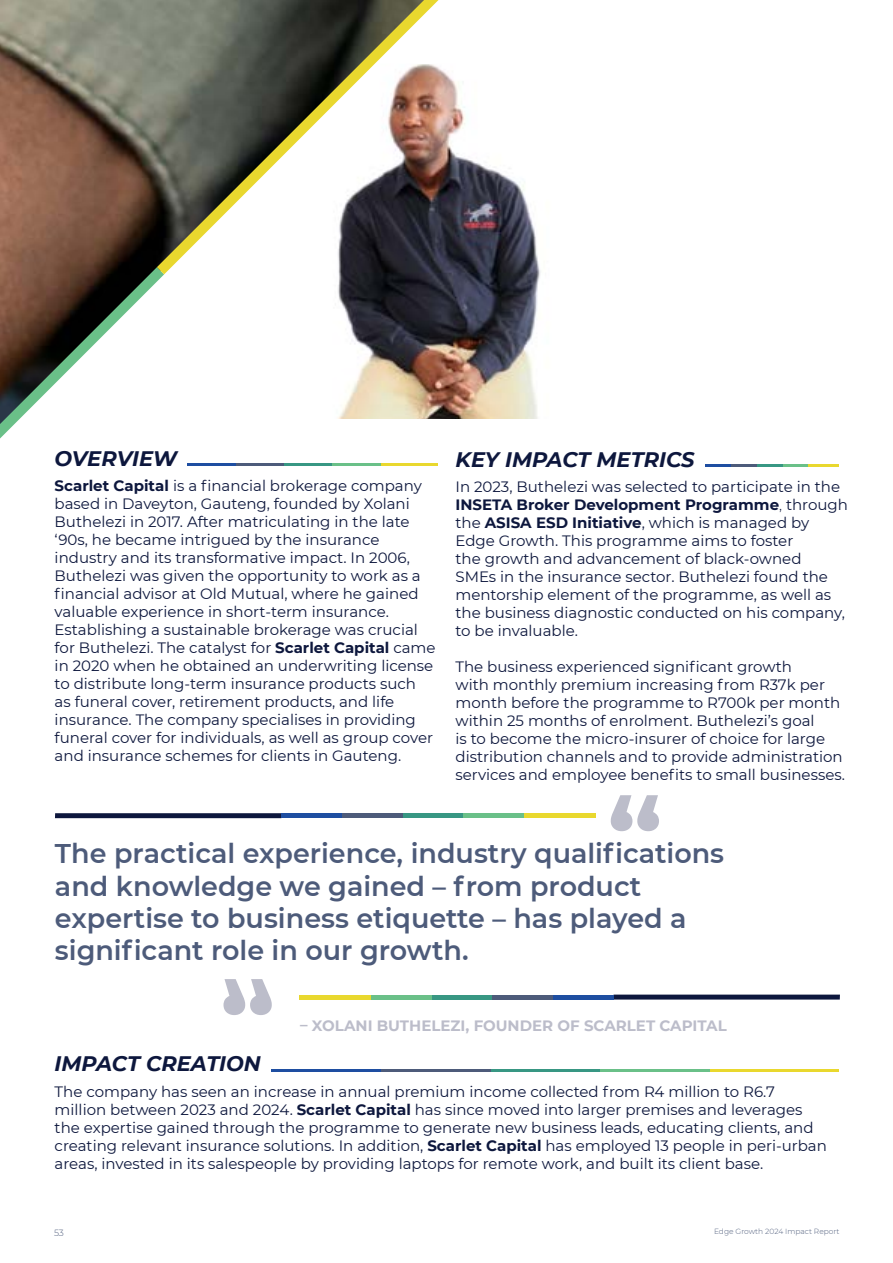
<style>
.page{position:relative;width:893px;height:1263px;background:#fff}
.page>*{position:absolute;margin:0;border:0;box-sizing:border-box;transform-origin:0 0}
.t1{font:600 27px/32.4px "Montserrat";color:#4d5b7a}
.t2{font:italic 700 21px "Montserrat";color:#0d173d}
.t3{font:15px/18px "Montserrat";color:#0d173d}
.t4{font:700 15px "Montserrat";color:#bcbdca}
.t5{font:300 9px "Montserrat";color:#4d5b7a}
.t6{font:300 7.5px "Montserrat";color:#4d5b7a}
.s1{font-weight:700}
.s2{font-weight:300}
</style>
<div class="page">
<img style="left:431px;top:67px;width:110px;height:351px">
<svg style="left:223px;top:979px;width:49px;height:36px"></svg>
<svg style="left:611px;top:795px;width:48px;height:36px"></svg>
<div style="left:55px;top:813px;width:226px;height:5px;background:#0d173d"></div>
<div style="left:281px;top:813px;width:61px;height:5px;background:#1e4ea1"></div>
<div style="left:342px;top:813px;width:61px;height:5px;background:#4d5b7a"></div>
<div style="left:403px;top:813px;width:60px;height:5px;background:#389783"></div>
<div style="left:463px;top:813px;width:61px;height:5px;background:#6ac088"></div>
<div style="left:524px;top:813px;width:71px;height:5px;background:#e9d82e"></div>
<div style="left:614px;top:994px;width:226px;height:5px;background:#0d173d"></div>
<div style="left:553px;top:994px;width:61px;height:5px;background:#1e4ea1"></div>
<div style="left:492px;top:994px;width:61px;height:5px;background:#4d5b7a"></div>
<div style="left:431px;top:994px;width:61px;height:5px;background:#389783"></div>
<div style="left:371px;top:994px;width:60px;height:5px;background:#6ac088"></div>
<div style="left:300px;top:994px;width:71px;height:5px;background:#e9d82e"></div>
<img style="left:0;top:0;width:431px;height:419px">
<svg style="left:0;top:267px;width:164px;height:171px"></svg>
<svg style="left:157px;top:0;width:281px;height:274px"></svg>
<hr style="left:188px;top:463px;width:48px;height:3px;background:#1e4ea1">
<hr style="left:236px;top:463px;width:48px;height:3px;background:#4d5b7a">
<hr style="left:284px;top:463px;width:49px;height:3px;background:#389783">
<hr style="left:333px;top:463px;width:48px;height:3px;background:#6ac088">
<hr style="left:381px;top:463px;width:56px;height:3px;background:#e9d82e">
<hr style="left:705px;top:464px;width:26px;height:2px;background:#1e4ea1">
<hr style="left:731px;top:464px;width:26px;height:2px;background:#4d5b7a">
<hr style="left:757px;top:464px;width:26px;height:2px;background:#389783">
<hr style="left:783px;top:464px;width:26px;height:2px;background:#6ac088">
<hr style="left:809px;top:464px;width:30px;height:2px;background:#e9d82e">
<hr style="left:271px;top:1069px;width:110px;height:2px;background:#1e4ea1">
<hr style="left:381px;top:1069px;width:110px;height:2px;background:#4d5b7a">
<hr style="left:491px;top:1069px;width:110px;height:2px;background:#389783">
<hr style="left:601px;top:1069px;width:109px;height:2px;background:#6ac088">
<hr style="left:710px;top:1069px;width:129px;height:2px;background:#e9d82e">
<p class="t2" style="left:55px;top:443px;width:124px">OVERVIEW</p>
<p class="t2" style="left:455px;top:444px;width:241px">KEY IMPACT METRICS</p>
<p class="t3" style="left:55px;top:476px;width:382px"><span class="s1">Scarlet Capital</span> is a financial brokerage company based in Daveyton, Gauteng, founded by Xolani Buthelezi in 2017. After matriculating in the late ‘90s, he became intrigued by the insurance industry and its transformative impact. In 2006, Buthelezi was given the opportunity to work as a financial advisor at Old Mutual, where he gained valuable experience in short-term insurance.<br>Establishing a sustainable brokerage was crucial for Buthelezi. The catalyst for <span class="s1">Scarlet Capital</span> came in 2020 when he obtained an underwriting license to distribute long-term insurance products such as funeral cover, retirement products, and life insurance. The company specialises in providing funeral cover for individuals, as well as group cover and insurance schemes for clients in Gauteng.</p>
<p class="t3" style="left:455px;top:477px;width:394px">In 2023, Buthelezi was selected to participate in the <span class="s1">INSETA Broker Development Programme</span><span class="s2">,</span> through the <span class="s1">ASISA ESD Initiative</span>, which is managed by Edge Growth. This programme aims to foster<br>the growth and advancement of black-owned<br>SMEs in the insurance sector. Buthelezi found the mentorship element of the programme, as well as the business diagnostic conducted on his company, to be invaluable.</p>
<p class="t3" style="left:455px;top:657px;width:391px">The business experienced significant growth<br>with monthly premium increasing from R37k per month before the programme to R700k per month within 25 months of enrolment. Buthelezi’s goal<br>is to become the micro-insurer of choice for large distribution channels and to provide administration services and employee benefits to small businesses.</p>
<p class="t1" style="left:55px;top:836px;width:671px">The practical experience, industry qualifications and knowledge we gained – from product expertise to business etiquette – has played a significant role in our growth.</p>
<p class="t2" style="left:55px;top:1049px;width:208px">IMPACT CREATION</p>
<p class="t4" style="left:300px;top:1015px;width:428px">– XOLANI BUTHELEZI, FOUNDER OF SCARLET CAPITAL</p>
<p class="t3" style="left:55px;top:1082px;width:774px">The company has seen an increase in annual premium income collected from R4 million to R6.7 million between 2023 and 2024. <span class="s1">Scarlet Capital</span> has since moved into larger premises and leverages the expertise gained through the programme to generate new business leads, educating clients, and creating relevant insurance solutions. In addition, <span class="s1">Scarlet Capital</span> has employed 13 people in peri-urban areas, invested in its salespeople by providing laptops for remote work, and built its client base.</p>
<p class="t5" style="left:54px;top:1226px;width:11px">53</p>
<p class="t6" style="left:714px;top:1226px;width:127px">Edge Growth 2024 Impact Report</p>
</div>
